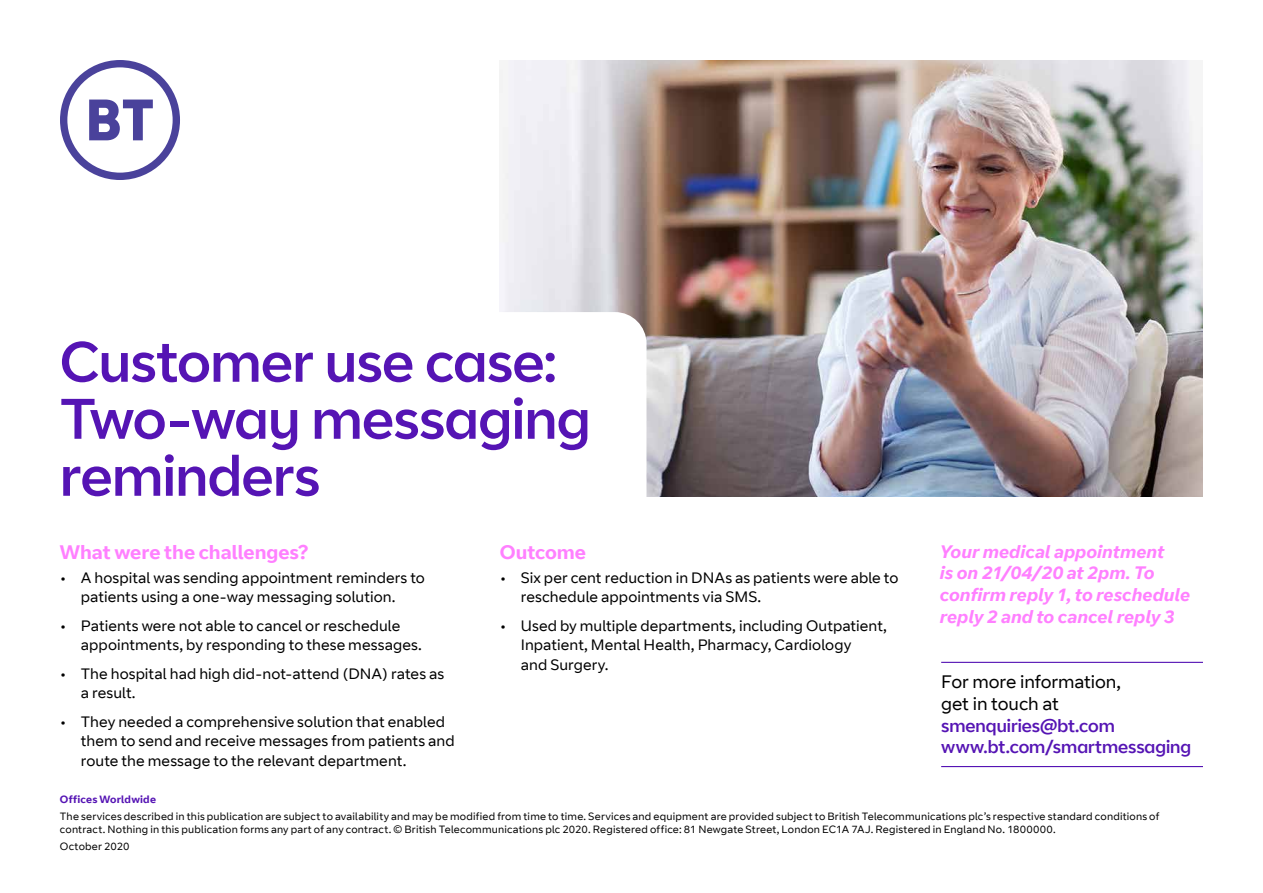
<style>
.page{position:relative;width:1263px;height:893px;background:#fff}
.page>*{position:absolute;margin:0;border:0;box-sizing:border-box;transform-origin:0 0}
.t1{font:57px/57px "BT Curve Headline";letter-spacing:-.01em;color:#5514b4}
.t2{font:700 19.5px "BT Curve";color:#ff80ff}
.t3{font:italic 700 18px/21.6px "BT Curve";color:#ff80ff}
.t4{font:18px/21.6px "BT Curve Headline";color:#5514b4}
.t5{font:18px/21.6px "BT Curve";letter-spacing:-.005em;color:#000}
.t6{font:15px/19.5px "BT Curve";letter-spacing:.005em;color:#000}
.t7{font:10.5px/12.6px "BT Curve";letter-spacing:.015em;color:#000}
.t8{font:700 10.5px "BT Curve";letter-spacing:.02em;color:#5514b4}
</style>
<div class="page">
<img style="left:500px;top:60px;width:703px;height:436px">
<svg style="left:500px;top:312px;width:146px;height:184px"></svg>
<hr style="left:941px;top:662px;width:262px;height:1px;background:#5514b4">
<hr style="left:941px;top:766px;width:262px;height:1px;background:#5514b4">
<svg style="left:60px;top:60px;width:120px;height:120px"></svg>
<h1 class="t1" style="left:60px;top:336px;width:532px">Customer use case:<br>Two-way messaging reminders</h1>
<h2 class="t2" style="left:60px;top:540px;width:250px">What were the challenges?</h2>
<p class="t6" style="left:60px;top:568px;width:367px;text-align:center">• A hospital was sending appointment reminders to patients using a one-way messaging solution.</p>
<p class="t6" style="left:81px;top:616px;width:342px;text-indent:-21px">• Patients were not able to cancel or reschedule appointments, by responding to these messages.</p>
<p class="t6" style="left:81px;top:664px;width:365px;text-indent:-21px">• The hospital had high did-not-attend (DNA) rates as a result.</p>
<p class="t6" style="left:81px;top:712px;width:375px;text-indent:-21px">• They needed a comprehensive solution that enabled them to send and receive messages from patients and route the message to the relevant department.</p>
<h2 class="t2" style="left:500px;top:540px;width:88px">Outcome</h2>
<p class="t6" style="left:521px;top:568px;width:379px;text-indent:-21px">• Six per cent reduction in DNAs as patients were able to reschedule appointments via SMS.</p>
<p class="t6" style="left:521px;top:616px;width:368px;text-indent:-21px">• Used by multiple departments, including Outpatient,<br>Inpatient, Mental Health, Pharmacy, Cardiology<br>and Surgery.</p>
<p class="t3" style="left:940px;top:541px;width:252px">Your medical appointment<br>is on 21/04/20 at 2pm. To confirm reply 1, to reschedule reply 2 and to cancel reply 3</p>
<p class="t5" style="left:941px;top:672px;width:181px">For more information, get in touch at</p>
<p class="t4" style="left:941px;top:715px;width:252px">smenquiries@bt.com www.bt.com/smartmessaging</p>
<p class="t8" style="left:60px;top:793px;width:98px">Offices Worldwide</p>
<p class="t7" style="left:60px;top:811px;width:1101px">The services described in this publication are subject to availability and may be modified from time to time. Services and equipment are provided subject to British Telecommunications plc’s respective standard conditions of contract. Nothing in this publication forms any part of any contract. © British Telecommunications plc 2020. Registered office: 81 Newgate Street, London EC1A 7AJ. Registered in England No. 1800000.</p>
<p class="t7" style="left:60px;top:840px;width:71px">October 2020</p>
</div>
